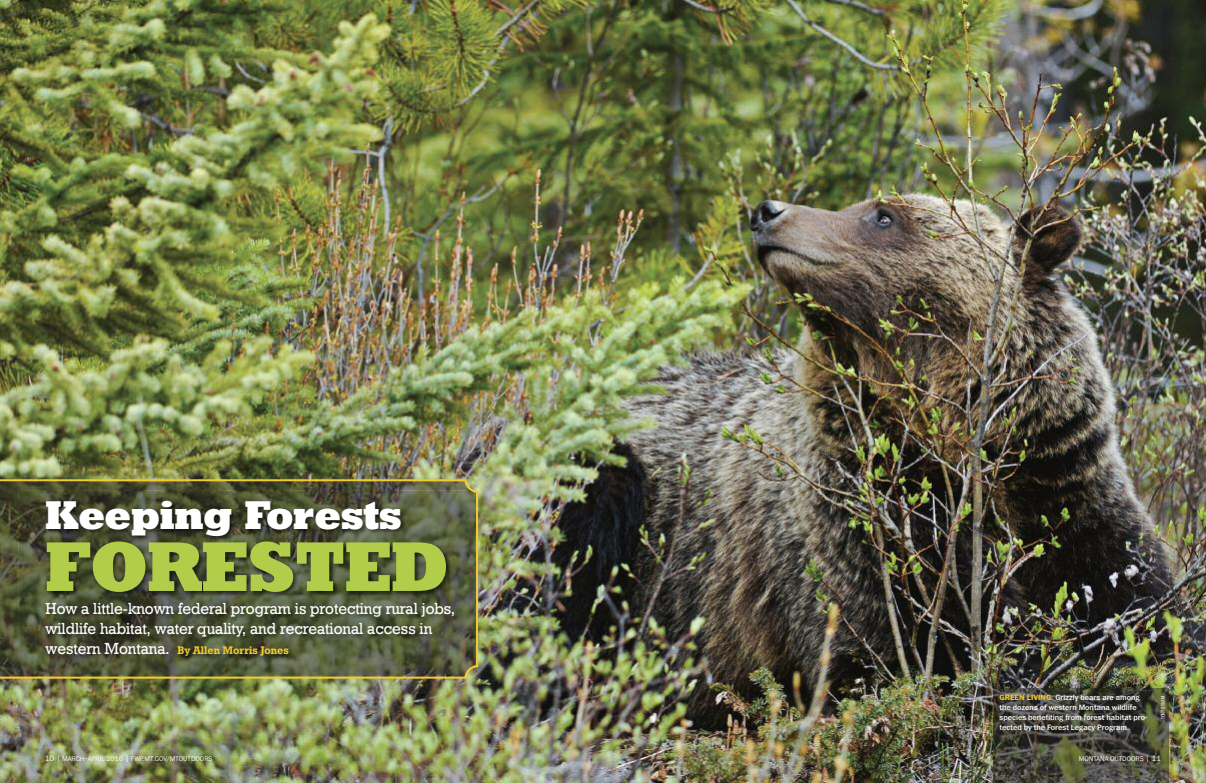
<style>
.page{position:relative;width:1206px;height:783px;background:#fff}
.page>*{position:absolute;margin:0;border:0;box-sizing:border-box;transform-origin:0 0}
.t1{font:70px "Geometric Slab 712 BT Extra Bold A";color:#b1cd49}
.t2{font:40px "Geometric Slab 712 BT Extra Bold A";color:#fff}
.t3{font:16px/20px "Geometric Slab 712 BT Medium A";letter-spacing:-.005em;color:#fff}
.t4{font:11px "Geometric Slab 712 BT Bold A";color:#f3ca31}
.t5{font:500 8px/10px "Franklin ITC Std";color:#fff}
.t6{font:300 7px "Franklin ITC Std";color:#fff}
.t7{font:300 6px "Franklin Cond ITC Std";color:#fff}
.s1{font-family:"Geometric Slab 712 BT Medium A";font-size:16px;color:#fff}
.s2{font-size:8px}
.s3{font-weight:700;color:#f3ca31}
</style>
<div class="page">
<img style="left:0;top:0;width:1206px;height:783px">
<svg style="left:0;top:479px;width:478px;height:200px;background:#6c6735"></svg>
<img style="left:19px;top:490px;width:473px;height:137px">
<img style="left:470px;top:490px;width:8px;height:137px">
<img style="left:34px;top:596px;width:442px;height:80px">
<svg style="left:465px;top:665px;width:11px;height:11px"></svg>
<img style="left:476px;top:596px;width:1px;height:31px">
<img style="left:993px;top:688px;width:175px;height:95px">
<h2 class="t2" style="left:46px;top:492px;width:358px">Keeping Forests</h2>
<h1 class="t1" style="left:46px;top:526px;width:404px">FORESTED</h1>
<h3 class="t3" style="left:46px;top:598px;width:411px">How a little-known federal program is protecting rural jobs, wildlife habitat, water quality, and recreational access in</h3>
<h3 class="t4" style="left:46px;top:643px;width:245px"><span class="s1">western Montana.</span> By Allen Morris Jones</h3>
<p class="t6" style="left:45px;top:756px;width:169px"><span class="s2">10</span> MARCH–APRIL 2016 FWP.MT.GOV/MTOUTDOORS</p>
<p class="t5" style="left:999px;top:693px;width:149px"><span class="s3">GREEN LIVING</span> Grizzly bears are among the dozens of western Montana wildlife species benefiting from forest habitat pro&shy;tected by the Forest Legacy Program.</p>
<p class="t6" style="left:1079px;top:756px;width:84px">MONTANA OUTDOORS <span class="s2">11</span></p>
<p class="t7" style="left:1161px;top:719px;width:25px;rotate:-90deg">TONY BYNUM</p>
</div>
